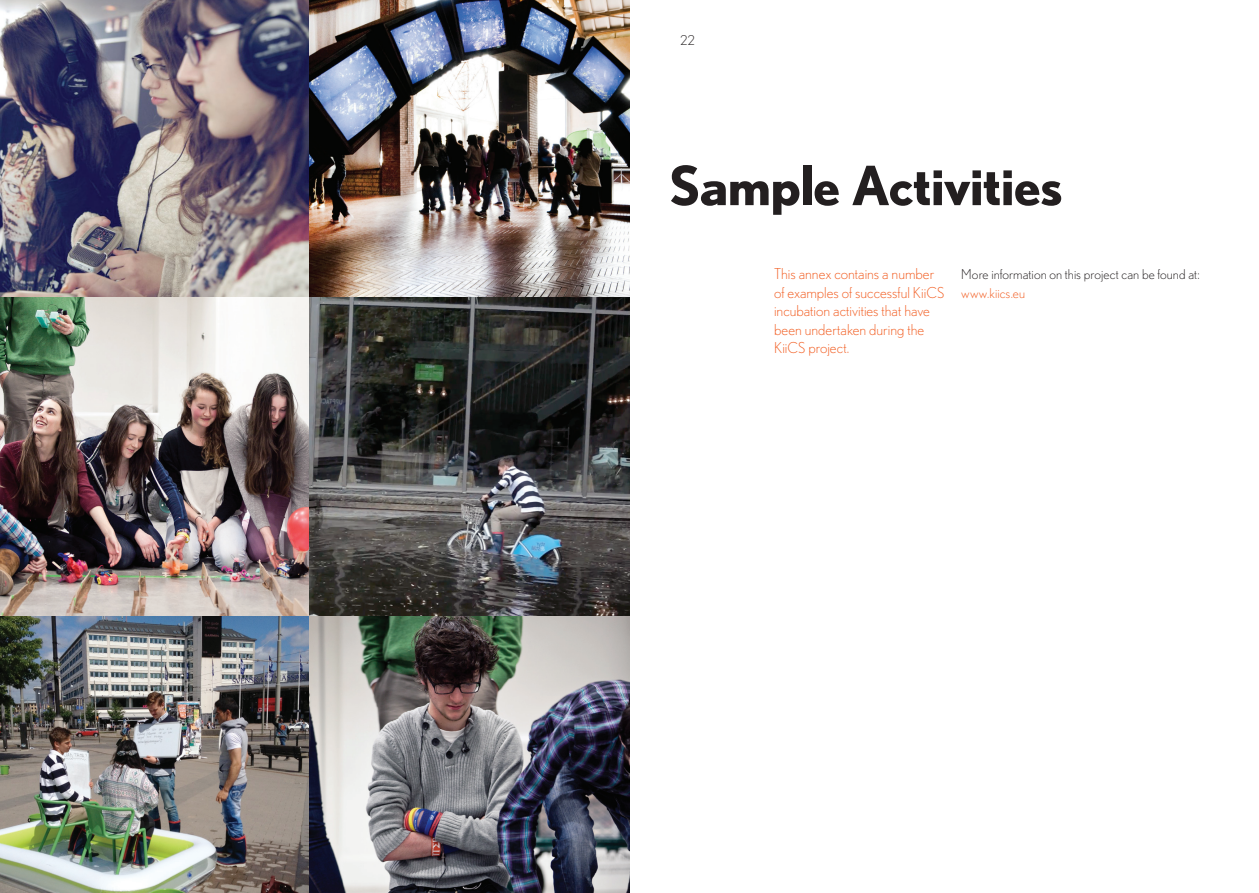
<style>
.page{position:relative;width:1259px;height:893px;background:#fff}
.page>*{position:absolute;margin:0;border:0;box-sizing:border-box;transform-origin:0 0}
.t1{font:700 54px "Nobel";letter-spacing:-.015em;color:#231f20}
.t2{font:300 15px/18.6px "Nobel";color:#f25d21}
.t3{font:300 13.5px "Nobel";letter-spacing:.005em;color:#231f20}
.t4{font:300 13.5px "Nobel";letter-spacing:.01em;color:#f25d21}
</style>
<div class="page">
<img style="left:0;top:0;width:309px;height:893px">
<img style="left:309px;top:0;width:320px;height:298px">
<img style="left:309px;top:298px;width:320px;height:595px">
<p class="t3" style="left:680px;top:32px;width:16px">22</p>
<h1 class="t1" style="left:669px;top:153px;width:395px">Sample Activities</h1>
<p class="t2" style="left:774px;top:264px;width:172px">This annex contains a number of examples of successful KiiCS incubation activities that have been undertaken during the<br>KiiCS project.</p>
<p class="t3" style="left:961px;top:266px;width:240px">More information on this project can be found at:</p>
<p class="t4" style="left:961px;top:285px;width:65px">www.kiics.eu</p>
</div>
